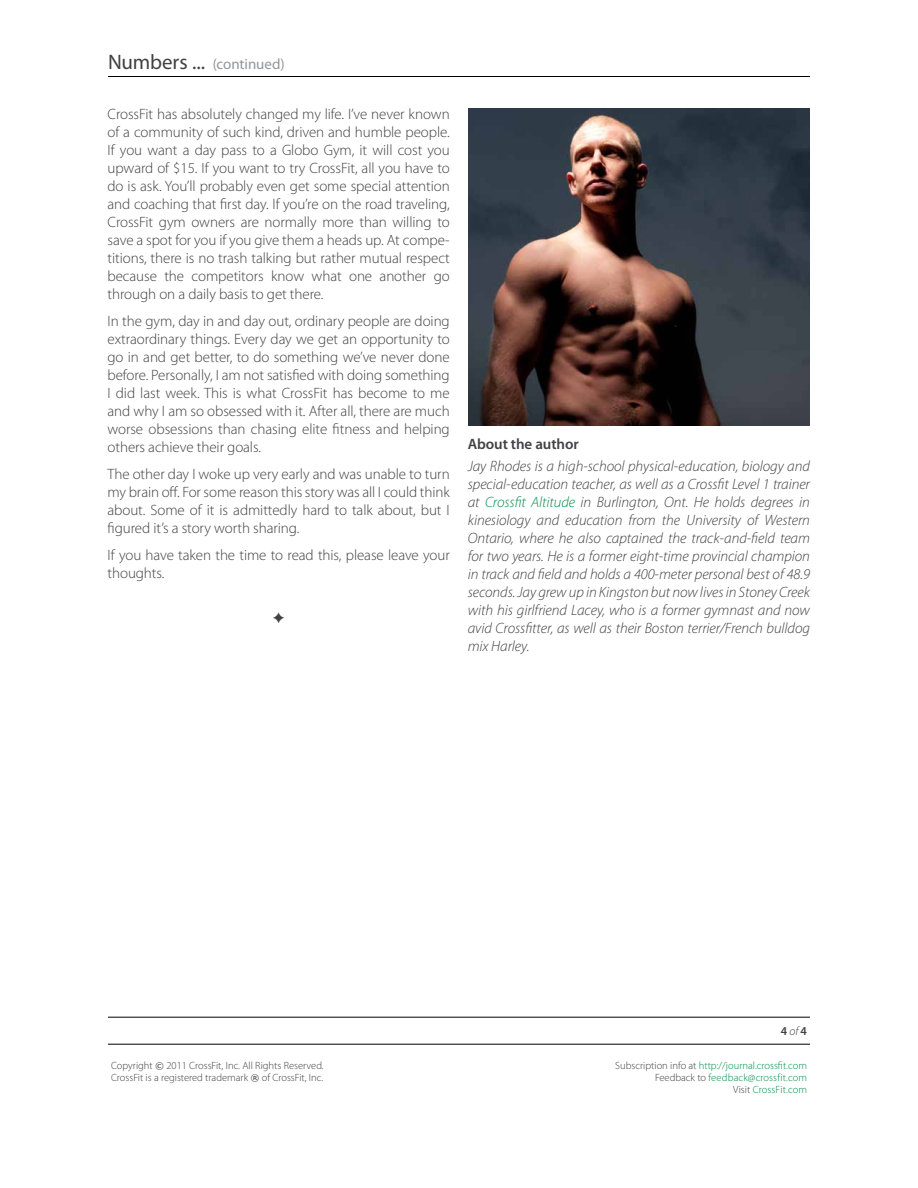
<style>
.page{position:relative;width:918px;height:1188px;background:#fff}
.page>*{position:absolute;margin:0;border:0;box-sizing:border-box;transform-origin:0 0}
.t1{font:300 15px/18px "Myriad Pro";letter-spacing:-.005em;color:#414042;text-align:justify}
.t2{font:italic 300 15px/18px "Myriad Pro";letter-spacing:-.005em;color:#414042;text-align:justify}
.t3{font:15px "Myriad Pro";letter-spacing:-.005em;color:#939598}
.t4{font:600 15px "Myriad Pro";letter-spacing:-.005em;color:#414042}
.t5{font:600 12px "Myriad Pro";color:#414042}
.t6{font:300 10.5px/12px "Myriad Pro";color:#008d49;text-align:right}
.t7{font:300 10.5px/12px "Myriad Pro";color:#414042}
.s1{font-size:21px;color:#414042}
.s2{color:#008d49}
.s3{font-weight:300;font-style:italic}
.s4{font-family:"Verdana";font-weight:400;font-size:9px}
.s5{color:#414042}
</style>
<div class="page">
<hr style="left:108px;top:76px;width:702px;height:1px;background:#000">
<hr style="left:108px;top:1017px;width:702px;height:1px;background:#000">
<hr style="left:108px;top:1044px;width:702px;height:1px;background:#000">
<img style="left:468px;top:108px;width:342px;height:318px">
<p class="t3" style="left:108px;top:55px;width:178px"><span class="s1">Numbers ...</span> (continued)</p>
<p class="t1" style="left:108px;top:106px;width:344px">CrossFit has absolutely changed my life. I’ve never known of a community of such kind, driven and humble people.<br>If you want a day pass to a Globo Gym, it will cost you upward of $15. If you want to try CrossFit, all you have to do is ask. You’ll probably even get some special attention and coaching that first day. If you’re on the road traveling, CrossFit gym owners are normally more than willing to save a spot for you if you give them a heads up. At compe&shy;titions, there is no trash talking but rather mutual respect because the competitors know what one another go through on a daily basis to get there.</p>
<p class="t1" style="left:108px;top:313px;width:344px">In the gym, day in and day out, ordinary people are doing extraordinary things. Every day we get an opportunity to go in and get better, to do something we’ve never done before. Personally, I am not satisfied with doing something I did last week. This is what CrossFit has become to me and why I am so obsessed with it. After all, there are much worse obsessions than chasing elite fitness and helping others achieve their goals.</p>
<p class="t1" style="left:108px;top:466px;width:344px">The other day I woke up very early and was unable to turn my brain off. For some reason this story was all I could think about. Some of it is admittedly hard to talk about, but I figured it’s a story worth sharing.</p>
<p class="t1" style="left:108px;top:547px;width:344px">If you have taken the time to read this, please leave your thoughts.</p>
<p class="t4" style="left:468px;top:434px;width:112px">About the author</p>
<p class="t2" style="left:468px;top:458px;width:344px">Jay Rhodes is a high-school physical-education, biology and special-education teacher, as well as a Crossfit Level 1 trainer at <span class="s2">Crossfit Altitude</span> in Burlington, Ont. He holds degrees in kinesiology and education from the University of Western Ontario, where he also captained the track-and-field team for two years. He is a former eight-time provincial champion in track and field and holds a 400-meter personal best of 48.9 seconds. Jay grew up in Kingston but now lives in Stoney Creek with his girlfriend Lacey, who is a former gymnast and now avid Crossfitter, as well as their Boston terrier/French bulldog mix Harley.</p>
<p class="t5" style="left:781px;top:1023px;width:28px">4 <span class="s3">of</span> 4</p>
<p class="t7" style="left:111px;top:1060px;width:214px">Copyright <span class="s4">©</span> 2011 CrossFit, Inc. All Rights Reserved.<br>CrossFit is a registered trademark <span class="s4">®</span> of CrossFit, Inc.</p>
<p class="t6" style="left:615px;top:1060px;width:193px"><span class="s5">Subscription info at</span> http://journal.crossfit.com<br><span class="s5">Feedback to</span> feedback@crossfit.com<br><span class="s5">Visit</span> CrossFit.com</p>
</div>
